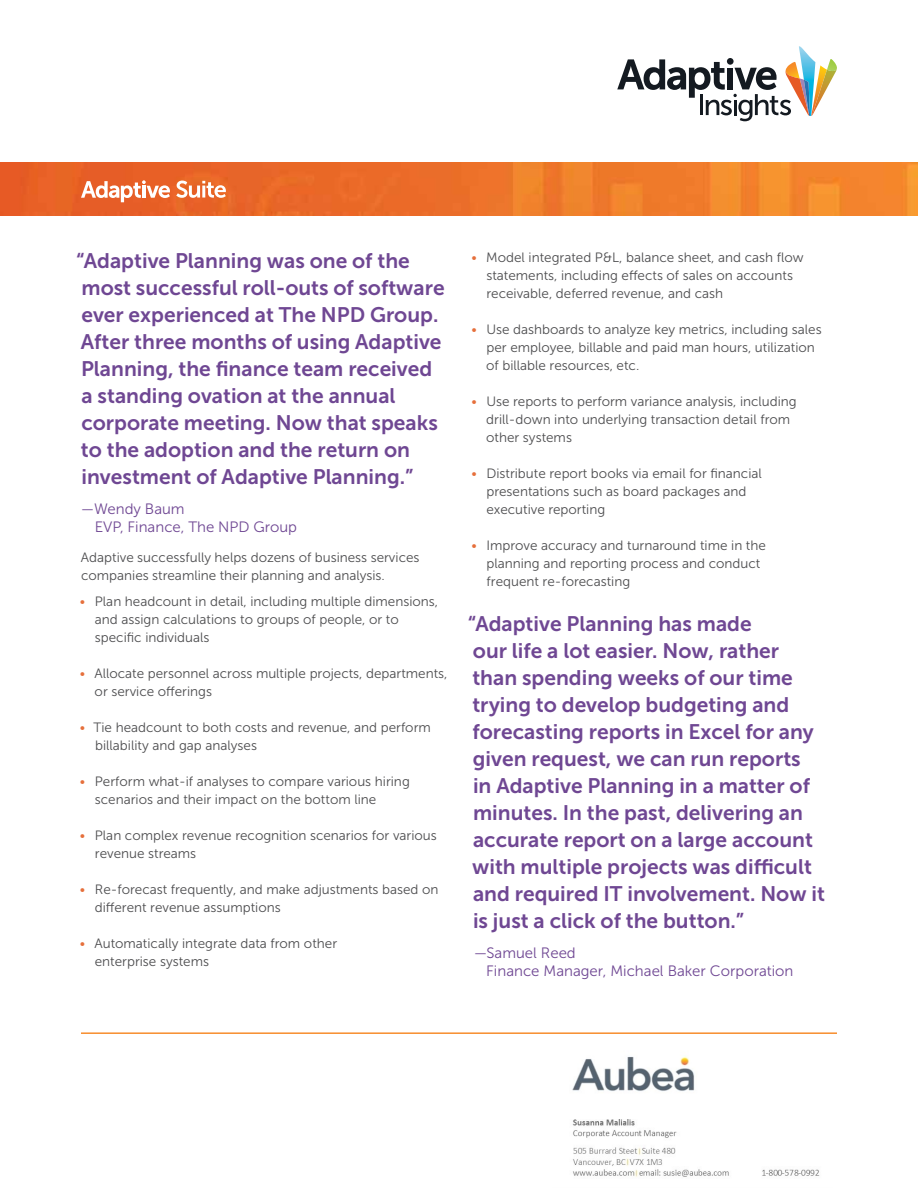
<style>
.page{position:relative;width:918px;height:1188px;background:#fff}
.page>*{position:absolute;margin:0;border:0;box-sizing:border-box;transform-origin:0 0}
.t1{font:21px/27px "Museo Sans 700";color:#6f4793}
.t2{font:15px/18px "Museo Sans 300";color:#6f4793}
.t3{font:13.5px/18px "Museo Sans 300";color:#4d4d4f}
.s1{color:#e66f3b}
</style>
<div class="page">
<img style="left:0;top:162px;width:918px;height:54px">
<hr style="left:81px;top:1032px;width:756px;height:2px;background:#f78d2d">
<svg style="left:617px;top:46px;width:220px;height:75px"></svg>
<svg style="left:176px;top:181px;width:50px;height:17px"></svg>
<svg style="left:81px;top:180px;width:89px;height:22px"></svg>
<img style="left:572px;top:1056px;width:248px;height:121px">
<p class="t1" style="left:76px;top:247px;width:370px">“Adaptive Planning was one of the most successful roll-outs of software ever experienced at The NPD Group.<br>After three months of using Adaptive Planning, the finance team received<br>a standing ovation at the annual corporate meeting. Now that speaks to the adoption and the return on investment of Adaptive Planning.”</p>
<p class="t2" style="left:95px;top:499px;width:204px;text-indent:-14px">—Wendy Baum<br>EVP, Finance, The NPD Group</p>
<p class="t3" style="left:81px;top:548px;width:340px">Adaptive successfully helps dozens of business services companies streamline their planning and analysis.</p>
<p class="t3" style="left:95px;top:593px;width:345px;text-indent:-15px"><span class="s1">•</span> Plan headcount in detail, including multiple dimensions, and assign calculations to groups of people, or to specific individuals</p>
<p class="t3" style="left:95px;top:665px;width:354px;text-indent:-15px"><span class="s1">•</span> Allocate personnel across multiple projects, departments, or service offerings</p>
<p class="t3" style="left:95px;top:719px;width:337px;text-indent:-15px"><span class="s1">•</span> Tie headcount to both costs and revenue, and perform billability and gap analyses</p>
<p class="t3" style="left:95px;top:773px;width:316px;text-indent:-15px"><span class="s1">•</span> Perform what-if analyses to compare various hiring scenarios and their impact on the bottom line</p>
<p class="t3" style="left:95px;top:827px;width:343px;text-indent:-15px"><span class="s1">•</span> Plan complex revenue recognition scenarios for various revenue streams</p>
<p class="t3" style="left:95px;top:881px;width:345px;text-indent:-15px"><span class="s1">•</span> Re-forecast frequently, and make adjustments based on different revenue assumptions</p>
<p class="t3" style="left:95px;top:935px;width:244px;text-indent:-15px"><span class="s1">•</span> Automatically integrate data from other enterprise systems</p>
<p class="t3" style="left:486px;top:248px;width:319px;text-indent:-15px"><span class="s1">•</span> Model integrated P&amp;L, balance sheet, and cash flow statements, including effects of sales on accounts receivable, deferred revenue, and cash</p>
<p class="t3" style="left:486px;top:320px;width:337px;text-indent:-15px"><span class="s1">•</span> Use dashboards to analyze key metrics, including sales per employee, billable and paid man hours, utilization of billable resources, etc.</p>
<p class="t3" style="left:486px;top:392px;width:312px;text-indent:-15px"><span class="s1">•</span> Use reports to perform variance analysis, including drill-down into underlying transaction detail from other systems</p>
<p class="t3" style="left:486px;top:464px;width:277px;text-indent:-15px"><span class="s1">•</span> Distribute report books via email for financial presentations such as board packages and executive reporting</p>
<p class="t3" style="left:486px;top:536px;width:281px;text-indent:-15px"><span class="s1">•</span> Improve accuracy and turnaround time in the planning and reporting process and conduct frequent re-forecasting</p>
<p class="t1" style="left:468px;top:610px;width:359px">“Adaptive Planning has made<br>our life a lot easier. Now, rather<br>than spending weeks of our time trying to develop budgeting and forecasting reports in Excel for any given request, we can run reports<br>in Adaptive Planning in a matter of minutes. In the past, delivering an accurate report on a large account with multiple projects was difficult and required IT involvement. Now it is just a click of the button.”</p>
<p class="t2" style="left:486px;top:944px;width:309px;text-indent:-12px">—Samuel Reed<br>Finance Manager, Michael Baker Corporation</p>
</div>
